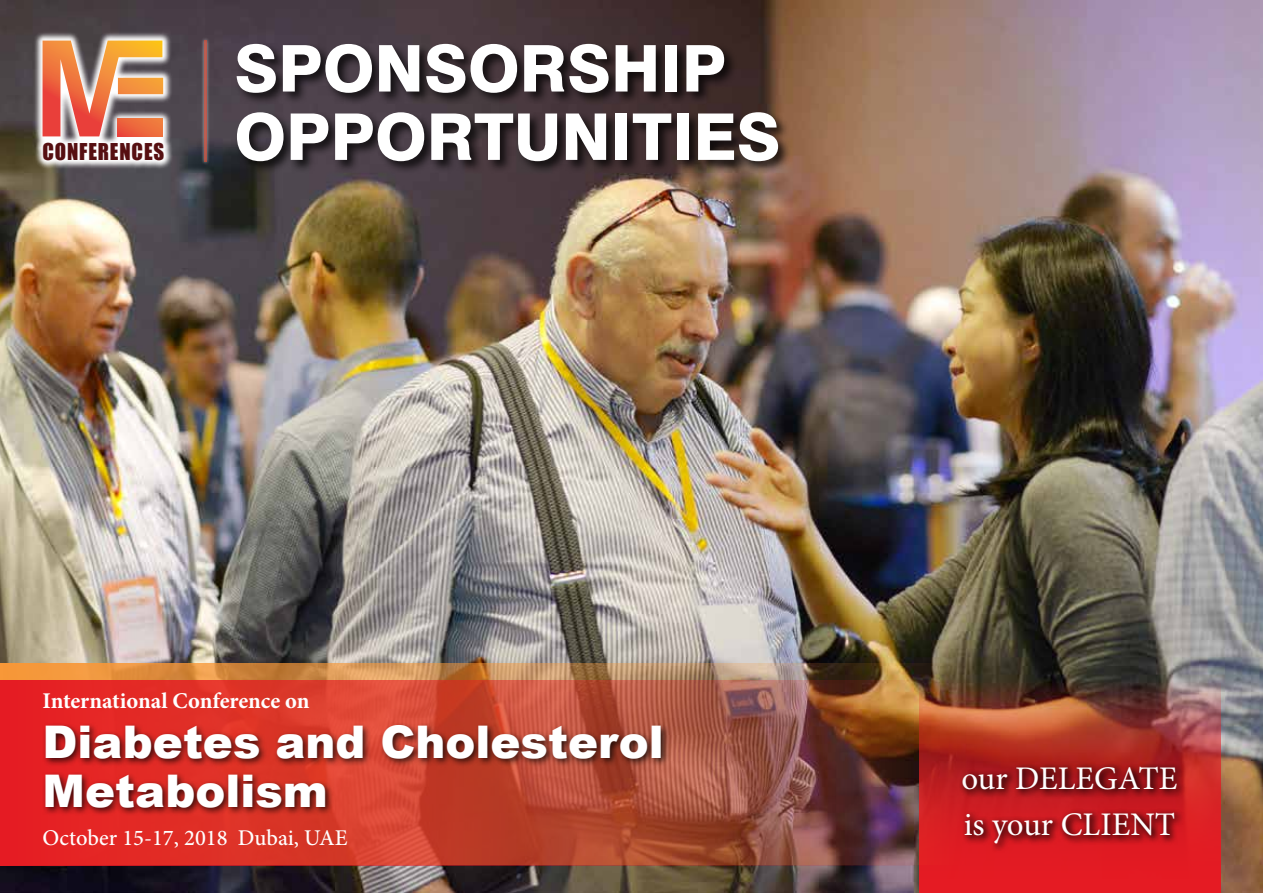
<style>
.page{position:relative;width:1263px;height:893px;background:#fff}
.page>*{position:absolute;margin:0;border:0;box-sizing:border-box;transform-origin:0 0}
.t1{font:800 64.5px "Swiss 721 BT";color:#fff}
.t2{font:900 45px/48.6px "Arial";color:#fff}
.t3{font:33px/45.6px "Minion Pro";color:#fff}
.t4{font:500 22.5px "Minion Pro";color:#fff}
.t5{font:700 22.5px "Minion Pro";letter-spacing:-.005em;color:#fff}
.t6{font:21.45px "Impact";letter-spacing:.04em;color:#560f11}
</style>
<div class="page">
<img style="left:0;top:0;width:1263px;height:893px">
<div style="left:235px;top:42px;width:557px;height:133px;background:#000;opacity:.75"></div>
<svg style="left:33px;top:31px;width:140px;height:139px"></svg>
<svg style="left:118px;top:136px;width:44px;height:1px"></svg>
<svg style="left:43px;top:41px;width:120px;height:95px;background:#cf8564"></svg>
<img style="left:918px;top:680px;width:302px;height:213px">
<div style="left:958px;top:762px;width:229px;height:92px;background:#000;opacity:.75"></div>
<div style="left:958px;top:763px;width:227px;height:89px;background:#000;opacity:.75"></div>
<img style="left:0;top:663px;width:966px;height:17px">
<img style="left:0;top:680px;width:966px;height:185px">
<div style="left:201px;top:37px;width:9px;height:128px;background:#fff;opacity:.75"></div>
<hr style="left:205px;top:41px;width:2px;height:121px;background:#bb594e">
<div style="left:42px;top:722px;width:628px;height:95px;background:#000;opacity:.75"></div>
<p class="t6" style="left:43px;top:134px;width:123px">CONFERENCES</p>
<h1 class="t1" style="left:234px;top:29px;width:493px">SPONSORSHIP</h1>
<h1 class="t1" style="left:234px;top:98px;width:548px">OPPORTUNITIES</h1>
<p class="t5" style="left:43px;top:685px;width:268px">International Conference on</p>
<p class="t2" style="left:43px;top:719px;width:623px">Diabetes and Cholesterol<br>Metabolism</p>
<p class="t4" style="left:43px;top:822px;width:306px">October 15-17, 2018 Dubai, UAE</p>
<p class="t3" style="left:961px;top:756px;width:218px">our DELEGATE is your CLIENT</p>
</div>
